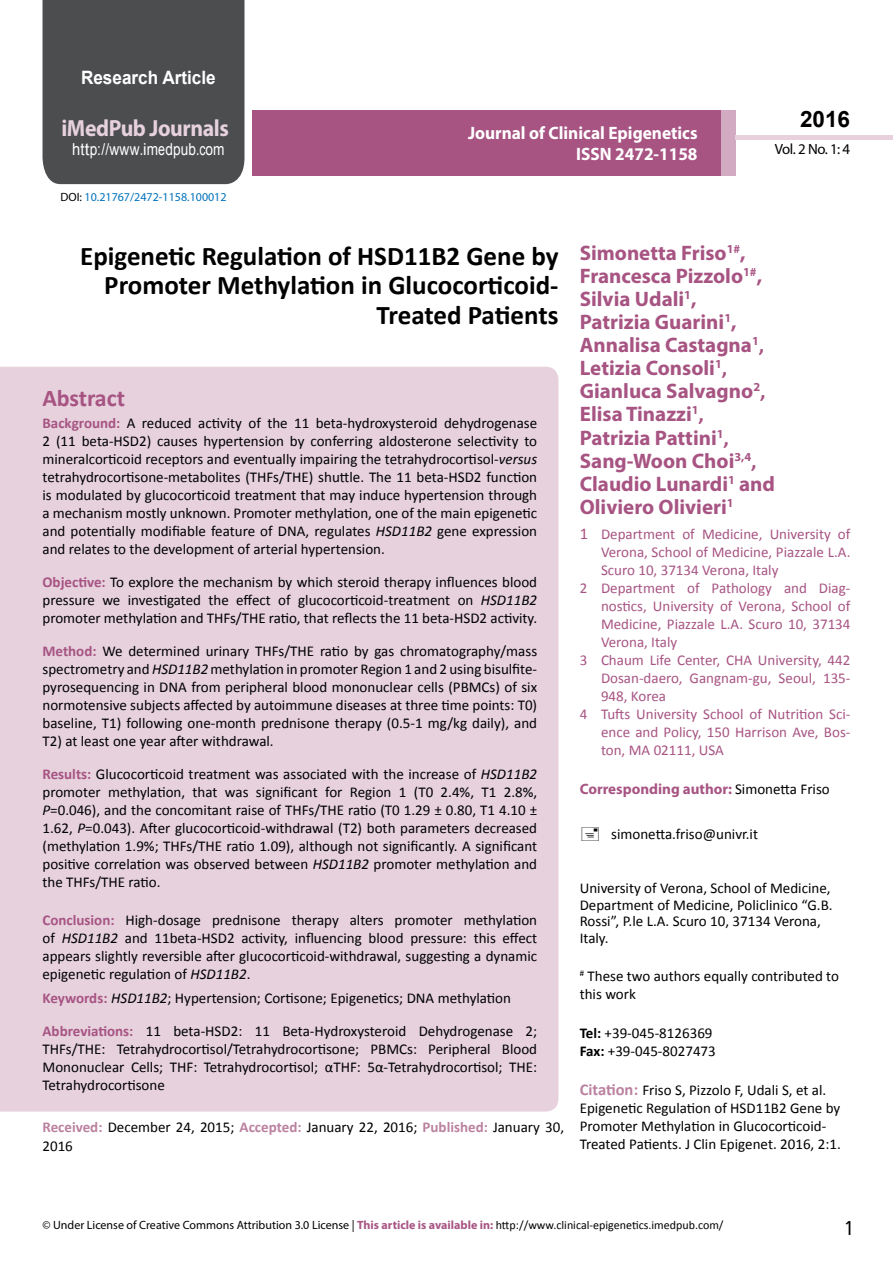
<style>
.page{position:relative;width:893px;height:1263px;background:#fff}
.page>*{position:absolute;margin:0;border:0;box-sizing:border-box;transform-origin:0 0}
.t1{font:700 27px/29.7px "Calibri";color:#000;text-align:right}
.t2{font:25.5px "Tunga";color:#000}
.t3{font:700 24px "Calibri";letter-spacing:-.005em;color:#a75483}
.t4{font:700 23.4px "Myriad Pro";letter-spacing:-.02em;color:#e6d1dd;scale:.93 1}
.t5{font:700 22.5px "Arial";color:#000}
.t6{font:700 21px/23.1px "Myriad Pro";color:#a75483}
.t7{font:700 18.45px "Arial";color:#fff;scale:.93 1}
.t8{font:700 18px/21.6px "Myriad Pro";color:#fff;text-align:right;scale:.96 1}
.t9{font:16.5px "Arial";letter-spacing:.01em;color:#fff;scale:.89 1}
.t10{font:15px/18px "Calibri";color:#000;text-align:justify}
.t11{font:15px "Calibri";color:#a75483}
.t12{font:700 15px "Myriad Pro";color:#a75483}
.t13{font:14.85px "Myriad Pro";color:#000}
.t14{font:12px "Myriad Pro";color:#000}
.t15{font:12px "Myriad Pro";color:#0072bc}
.s1{font-family:"Calibri"}
.s2{color:#000}
.s3{font-weight:700;color:#a75483}
.s4{font-style:italic}
.s5{font-weight:700;color:#bb81a0}
.s6{font-size:16.5px}
.s7{font-family:"Calibri";font-weight:400;color:#000}
.s8{font-weight:700}
.s9{font-weight:700;font-size:16.5px;color:#bb81a0}
</style>
<div class="page">
<div style="left:43px;top:0;width:201px;height:184px;background:#4c4d4f"></div>
<div style="left:720px;top:110px;width:16px;height:66px;background:#d2aac1"></div>
<div style="left:736px;top:135px;width:157px;height:5px;background:#e6d1dd"></div>
<div style="left:252px;top:110px;width:469px;height:66px;background:#a75483"></div>
<div style="left:0;top:367px;width:558px;height:744px;background:#e6d1dd"></div>
<p class="t7" style="left:81px;top:65px;width:146px">Research Article</p>
<h3 class="t4" style="left:61px;top:113px;width:181px">iMedPub Journals</h3>
<p class="t9" style="left:72px;top:139px;width:173px">http://www<span class="s1">.</span>imedpub<span class="s1">.</span>com</p>
<p class="t15" style="left:60px;top:190px;width:168px"><span class="s2">DOI:</span> 10.21767/2472-1158.100012</p>
<p class="t8" style="left:468px;top:121px;width:241px">Journal of Clinical Epigenetics<br>ISSN 2472-1158</p>
<h3 class="t5" style="left:800px;top:104px;width:52px">2016</h3>
<p class="t13" style="left:775px;top:140px;width:77px">Vol. 2 No. 1: 4</p>
<h1 class="t1" style="left:80px;top:241px;width:480px">Epigenetic Regulation of HSD11B2 Gene by<br>Promoter Methylation in Glucocorticoid-<br>Treated Patients</h1>
<h3 class="t3" style="left:43px;top:383px;width:84px">Abstract</h3>
<p class="t10" style="left:43px;top:414px;width:496px"><span class="s3">Background:</span> A reduced activity of the 11 beta-hydroxysteroid dehydrogenase 2 (11 beta-HSD2) causes hypertension by conferring aldosterone selectivity to mineralcorticoid receptors and eventually impairing the tetrahydrocortisol-<span class="s4">versus </span>tetrahydrocortisone-metabolites (THFs/THE) shuttle. The 11 beta-HSD2 function is modulated by glucocorticoid treatment that may induce hypertension through a mechanism mostly unknown. Promoter methylation, one of the main epigenetic and potentially modifiable feature of DNA, regulates <span class="s4">HSD11B2</span> gene expression and relates to the development of arterial hypertension.</p>
<p class="t10" style="left:43px;top:573px;width:496px"><span class="s3">Objective:</span> To explore the mechanism by which steroid therapy influences blood pressure we investigated the effect of glucocorticoid-treatment on <span class="s4">HSD11B2 </span>promoter methylation and THFs/THE ratio, that reflects the 11 beta-HSD2 activity.</p>
<p class="t10" style="left:43px;top:642px;width:496px"><span class="s3">Method:</span> We determined urinary THFs/THE ratio by gas chromatography/mass spectrometry and <span class="s4">HSD11B2</span> methylation in promoter Region 1 and 2 using bisulfite&shy;pyrosequencing in DNA from peripheral blood mononuclear cells (PBMCs) of six normotensive subjects affected by autoimmune diseases at three time points: T0) baseline, T1) following one-month prednisone therapy (0.5-1 mg/kg daily), and T2) at least one year after withdrawal.</p>
<p class="t10" style="left:43px;top:765px;width:496px"><span class="s3">Results:</span> Glucocorticoid treatment was associated with the increase of <span class="s4">HSD11B2 </span>promoter methylation, that was significant for Region 1 (T0 2.4%, T1 2.8%, <span class="s4">P</span>=0.046), and the concomitant raise of THFs/THE ratio (T0 1.29 ± 0.80, T1 4.10 ± 1.62, <span class="s4">P</span>=0.043). After glucocorticoid-withdrawal (T2) both parameters decreased (methylation 1.9%; THFs/THE ratio 1.09), although not significantly. A significant positive correlation was observed between <span class="s4">HSD11B2</span> promoter methylation and the THFs/THE ratio.</p>
<p class="t10" style="left:43px;top:910px;width:496px"><span class="s3">Conclusion:</span> High-dosage prednisone therapy alters promoter methylation of <span class="s4">HSD11B2</span> and 11beta-HSD2 activity, influencing blood pressure: this effect appears slightly reversible after glucocorticoid-withdrawal, suggesting a dynamic epigenetic regulation of <span class="s4">HSD11B2</span>.</p>
<p class="t10" style="left:43px;top:989px;width:470px"><span class="s3">Keywords:</span> <span class="s4">HSD11B2</span>; Hypertension; Cortisone; Epigenetics; DNA methylation</p>
<p class="t10" style="left:43px;top:1022px;width:496px"><span class="s3">Abbreviations:</span> 11 beta-HSD2: 11 Beta-Hydroxysteroid Dehydrogenase 2; THFs/THE: Tetrahydrocortisol/Tetrahydrocortisone; PBMCs: Peripheral Blood Mononuclear Cells; THF: Tetrahydrocortisol; αTHF: 5α-Tetrahydrocortisol; THE:<br>Tetrahydrocortisone</p>
<p class="t10" style="left:43px;top:1118px;width:523px;line-height:18.8px"><span class="s5">Received:</span> December 24, 2015; <span class="s5">Accepted:</span> January 22, 2016; <span class="s5">Published:</span> January 30,<br>2016</p>
<p class="t6" style="left:580px;top:240px;width:197px">Simonetta Friso<sup>1#</sup>,<br>Francesca Pizzolo<sup>1#</sup>,<br>Silvia Udali<sup>1</sup>,<br>Patrizia Guarini<sup>1</sup>,<br>Annalisa Castagna<sup>1</sup><span class="s1">,<br></span>Letizia Consoli<sup>1</sup><span class="s1">,<br></span>Gianluca Salvagno<sup>2</sup><span class="s1">,<br></span>Elisa Tinazzi<sup>1</sup><span class="s1">,<br></span>Patrizia Pattini<sup>1</sup><span class="s1">,<br></span>Sang-Woon Choi<sup>3,4</sup><span class="s1">,<br></span>Claudio Lunardi<sup>1</sup> and<br>Oliviero Olivieri<sup>1</sup></p>
<p class="t11" style="left:580px;top:524px;width:272px"><span class="s6">1</span> Department of Medicine, University of</p>
<p class="t11" style="left:601px;top:542px;width:251px">Verona, School of Medicine, Piazzale L.A.</p>
<p class="t11" style="left:601px;top:560px;width:179px">Scuro 10, 37134 Verona, Italy</p>
<p class="t11" style="left:580px;top:578px;width:272px">2 Department of Pathology and Diag-</p>
<p class="t11" style="left:601px;top:596px;width:251px">nostics, University of Verona, School of</p>
<p class="t11" style="left:601px;top:614px;width:251px">Medicine, Piazzale L.A. Scuro 10, 37134</p>
<p class="t11" style="left:601px;top:632px;width:78px">Verona, Italy</p>
<p class="t11" style="left:580px;top:650px;width:272px">3 Chaum Life Center, CHA University, 442</p>
<p class="t11" style="left:601px;top:668px;width:251px">Dosan-daero, Gangnam-gu, Seoul, 135-</p>
<p class="t11" style="left:601px;top:686px;width:67px">948, Korea</p>
<p class="t11" style="left:580px;top:704px;width:272px">4 Tufts University School of Nutrition Sci-</p>
<p class="t11" style="left:601px;top:722px;width:251px">ence and Policy, 150 Harrison Ave, Bos-</p>
<p class="t11" style="left:601px;top:740px;width:124px">ton, MA 02111, USA</p>
<p class="t12" style="left:580px;top:779px;width:252px">Corresponding author: <span class="s7">Simonetta Friso</span></p>
<p class="t10" style="left:611px;top:825px;width:148px">simonetta.friso@univr.it</p>
<p class="t10" style="left:580px;top:880px;width:254px;line-height:16.5px;text-align:left">University of Verona, School of Medicine, Department of Medicine, Policlinico “G.B.<br>Rossi”, P.le L.A. Scuro 10, 37134 Verona, Italy.</p>
<p class="t10" style="left:580px;top:967px;width:261px"><sup>#</sup> These two authors equally contributed to this work</p>
<p class="t10" style="left:580px;top:1024px;width:138px"><span class="s8">Tel:</span> +39-045-8126369<br><span class="s8">Fax:</span> +39-045-8027473</p>
<p class="t10" style="left:580px;top:1081px;width:263px;text-align:left"><span class="s9">Citation:</span> Friso S, Pizzolo F, Udali S, et al.<br>Epigenetic Regulation of HSD11B2 Gene by Promoter Methylation in Glucocorticoid-Treated Patients. J Clin Epigenet. 2016, 2:1.</p>
<p class="t14" style="left:43px;top:1218px;width:682px">© Under License of Creative Commons Attribution 3.0 License | <span class="s3">This article is available in:</span> <span class="s1">http://www.clinical-epigenetics.imedpub.com/</span></p>
<h2 class="t2" style="left:845px;top:1211px;width:9px">1</h2>
</div>
